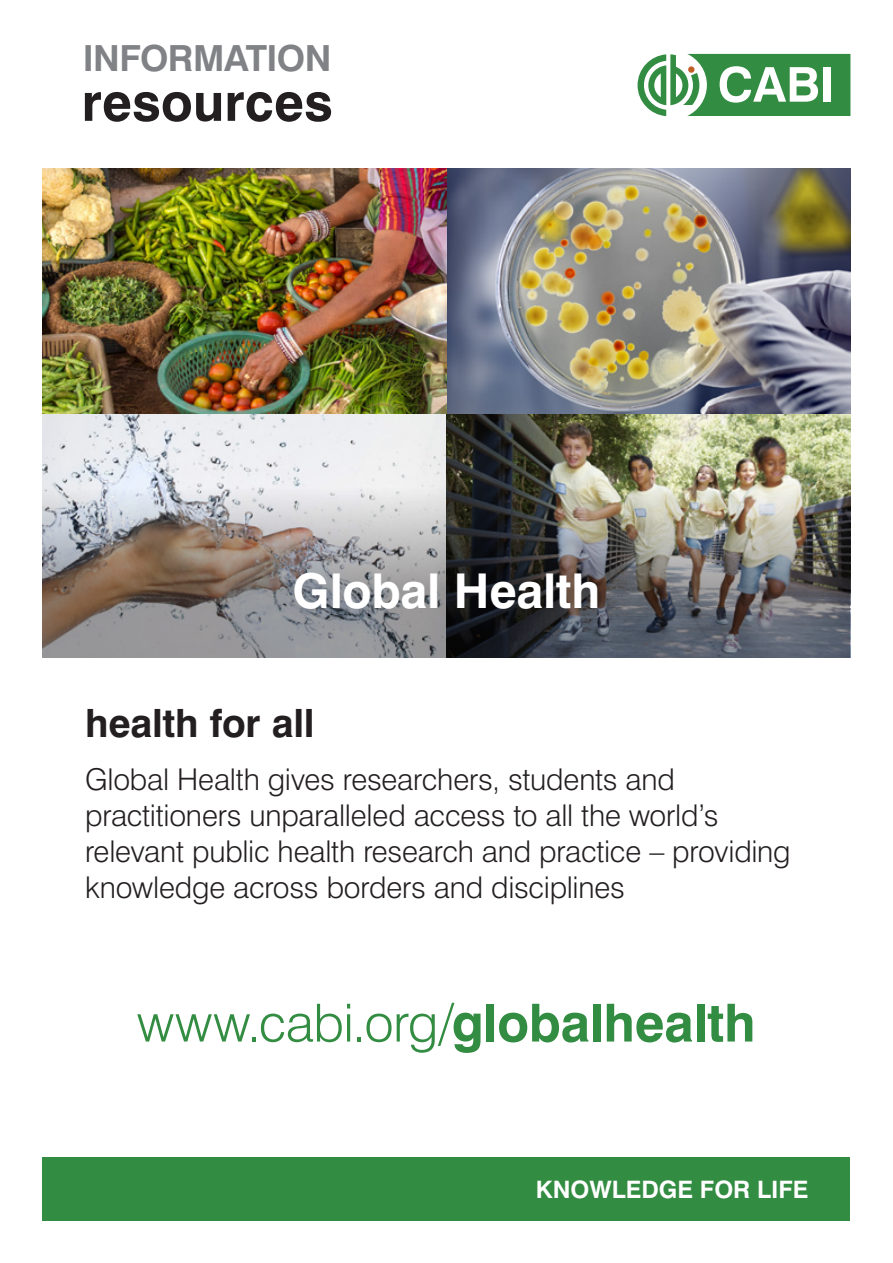
<style>
.page{position:relative;width:893px;height:1263px;background:#fff}
.page>*{position:absolute;margin:0;border:0;box-sizing:border-box;transform-origin:0 0}
.Stand-out__small{font:300 52.5px "Swiss 721 BT";letter-spacing:-.005em;color:#328c41}
.Stand-out__big{font:700 52.5px "Swiss 721 BT";letter-spacing:.005em;color:#231f20}
.Stand-out__big-2{font:700 48px "Swiss 721 BT";letter-spacing:-.005em;color:#fff}
.Main_Heading_-_Green{font:700 39px "Swiss 721 BT";letter-spacing:-.005em;color:#231f20}
.Stand-out__big-3{font:700 36px "Swiss 721 BT";letter-spacing:-.015em;color:#808285}
.Stand-out__small-2{font:300 30px/36px "Swiss 721 BT";letter-spacing:-.005em;color:#231f20}
.t1{font:700 24px "Swiss 721 BT";color:#fff}
.s1{font-weight:700}
</style>
<div class="page">
<div style="left:43px;top:1157px;width:807px;height:63px;background:#328c41"></div>
<svg style="left:638px;top:54px;width:212px;height:62px"></svg>
<div style="left:824px;top:67px;width:7px;height:35px;background:#fff"></div>
<img style="left:43px;top:169px;width:807px;height:318px">
<img style="left:43px;top:487px;width:807px;height:171px">
<p class="Stand-out__big-3" style="left:83px;top:37px;width:250px">INFORMATION</p>
<p class="Stand-out__big" style="left:82px;top:70px;width:253px">resources</p>
<p class="Stand-out__big-2" style="left:293px;top:562px;width:309px">Global Health</p>
<p class="Main_Heading_-_Green" style="left:85px;top:699px;width:231px">health for all</p>
<p class="Stand-out__small-2" style="left:85px;top:761px;width:707px">Global Health gives researchers, students and practitioners unparalleled access to all the world’s relevant public health research and practice – providing knowledge across borders and disciplines</p>
<p class="Stand-out__small" style="left:137px;top:991px;width:620px">www.cabi.org/<span class="s1">globalhealth</span></p>
<p class="t1" style="left:536px;top:1175px;width:274px">KNOWLEDGE FOR LIFE</p>
</div>
